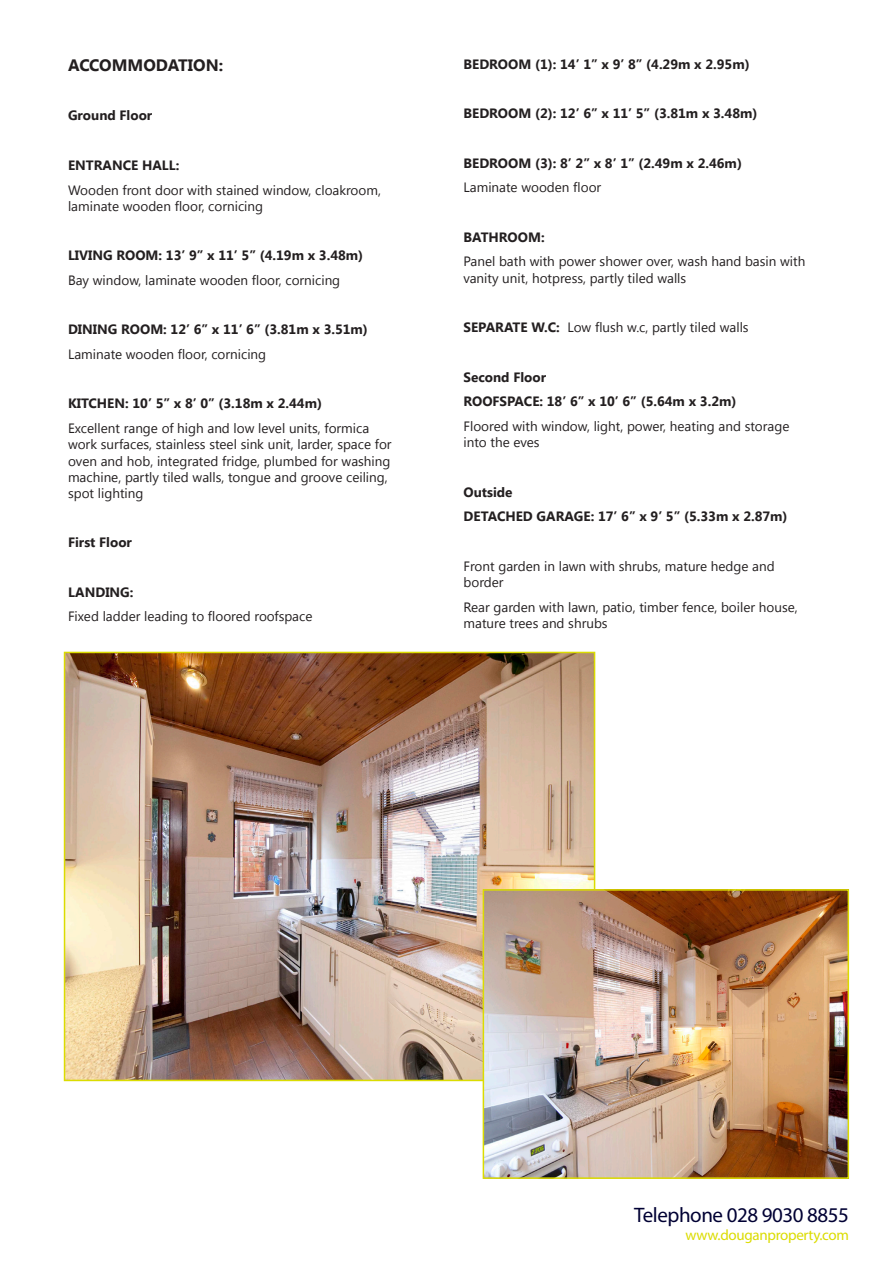
<style>
.page{position:relative;width:893px;height:1263px;background:#fff}
.page>*{position:absolute;margin:0;border:0;box-sizing:border-box;transform-origin:0 0}
.t1{font:21px "Myriad Pro";letter-spacing:-.02em;color:#003}
.t2{font:700 16.5px "Segoe UI";color:#231f20}
.t3{font:15px "Myriad Pro";letter-spacing:-.02em;color:#dbdc00}
.t4{font:13.5px/16.2px "Segoe UI";color:#231f20}
.t5{font:700 13.5px "Segoe UI";color:#231f20}
.s1{font-weight:700}
</style>
<div class="page">
<img style="left:67px;top:655px;width:525px;height:423px">
<div style="left:64px;top:652px;width:531px;height:429px;border:2px solid #dbdc00"></div>
<img style="left:486px;top:892px;width:360px;height:284px">
<div style="left:483px;top:889px;width:366px;height:290px;border:2px solid #dbdc00"></div>
<p class="t2" style="left:68px;top:53px;width:157px">ACCOMMODATION:</p>
<p class="t5" style="left:68px;top:106px;width:86px">Ground Floor</p>
<p class="t5" style="left:68px;top:155px;width:113px">ENTRANCE HALL:</p>
<p class="t4" style="left:68px;top:181px;width:314px">Wooden front door with stained window, cloakroom, laminate wooden floor, cornicing</p>
<p class="t5" style="left:68px;top:246px;width:297px">LIVING ROOM: 13’ 9” x 11’ 5” (4.19m x 3.48m)</p>
<p class="t4" style="left:68px;top:271px;width:274px">Bay window, laminate wooden floor, cornicing</p>
<p class="t5" style="left:68px;top:320px;width:301px">DINING ROOM: 12’ 6” x 11’ 6” (3.81m x 3.51m)</p>
<p class="t4" style="left:68px;top:345px;width:200px">Laminate wooden floor, cornicing</p>
<p class="t5" style="left:68px;top:394px;width:255px">KITCHEN: 10’ 5” x 8’ 0” (3.18m x 2.44m)</p>
<p class="t4" style="left:68px;top:420px;width:325px">Excellent range of high and low level units, formica work surfaces, stainless steel sink unit, larder, space for oven and hob, integrated fridge, plumbed for washing machine, partly tiled walls, tongue and groove ceiling, spot lighting</p>
<p class="t5" style="left:68px;top:533px;width:65px">First Floor</p>
<p class="t5" style="left:68px;top:582px;width:67px">LANDING:</p>
<p class="t4" style="left:68px;top:608px;width:246px">Fixed ladder leading to floored roofspace</p>
<p class="t5" style="left:463px;top:54px;width:288px">BEDROOM (1): 14’ 1” x 9’ 8” (4.29m x 2.95m)</p>
<p class="t5" style="left:463px;top:104px;width:295px">BEDROOM (2): 12’ 6” x 11’ 5” (3.81m x 3.48m)</p>
<p class="t5" style="left:463px;top:153px;width:280px">BEDROOM (3): 8’ 2” x 8’ 1” (2.49m x 2.46m)</p>
<p class="t4" style="left:463px;top:179px;width:139px">Laminate wooden floor</p>
<p class="t5" style="left:463px;top:227px;width:83px">BATHROOM:</p>
<p class="t4" style="left:463px;top:253px;width:343px">Panel bath with power shower over, wash hand basin with vanity unit, hotpress, partly tiled walls</p>
<p class="t4" style="left:463px;top:319px;width:287px"><span class="s1">SEPARATE W.C:</span> Low flush w.c, partly tiled walls</p>
<p class="t5" style="left:463px;top:367px;width:84px">Second Floor</p>
<p class="t5" style="left:463px;top:392px;width:274px">ROOFSPACE: 18’ 6” x 10’ 6” (5.64m x 3.2m)</p>
<p class="t4" style="left:463px;top:417px;width:327px">Floored with window, light, power, heating and storage into the eves</p>
<p class="t5" style="left:463px;top:482px;width:51px">Outside</p>
<p class="t5" style="left:463px;top:507px;width:326px">DETACHED GARAGE: 17’ 6” x 9’ 5” (5.33m x 2.87m)</p>
<p class="t4" style="left:463px;top:557px;width:313px">Front garden in lawn with shrubs, mature hedge and border</p>
<p class="t4" style="left:463px;top:598px;width:336px">Rear garden with lawn, patio, timber fence, boiler house, mature trees and shrubs</p>
<p class="t1" style="left:634px;top:1202px;width:216px">Telephone 028 9030 8855</p>
<p class="t3" style="left:686px;top:1225px;width:165px">www.douganproperty.com</p>
</div>
